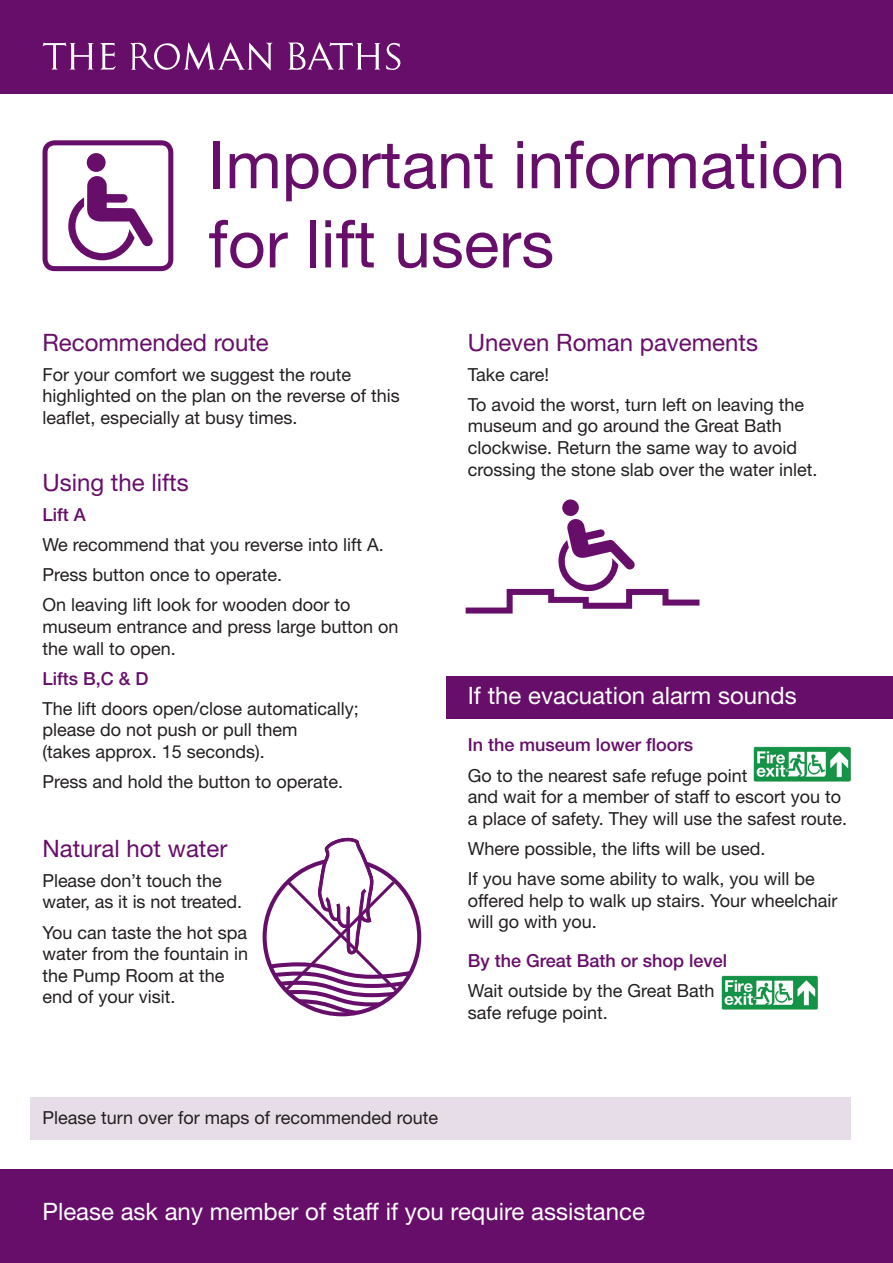
<style>
.page{position:relative;width:893px;height:1263px;background:#fff}
.page>*{position:absolute;margin:0;border:0;box-sizing:border-box;transform-origin:0 0}
.Body_text{font:66px/79.2px "Helvetica Neue";color:#670e6b}
.Heading{font:24px "Helvetica Neue";color:#fff}
.Heading-2{font:24px "Helvetica Neue";color:#670e6b}
.Body_text-2{font:18px/21.6px "Helvetica Neue";color:#231f20}
.Body_text-3{font:500 18px "Helvetica Neue";color:#670e6b}
</style>
<div class="page">
<div style="left:0;top:0;width:893px;height:94px;background:#670e6b"></div>
<div style="left:0;top:1169px;width:893px;height:94px;background:#670e6b"></div>
<svg style="left:100px;top:43px;width:16px;height:27px"></svg>
<svg style="left:43px;top:42px;width:51px;height:28px"></svg>
<svg style="left:386px;top:43px;width:15px;height:27px"></svg>
<svg style="left:288px;top:42px;width:92px;height:28px"></svg>
<svg style="left:130px;top:42px;width:143px;height:28px"></svg>
<div style="left:30px;top:1097px;width:820px;height:43px;background:#e6dde9"></div>
<div style="left:43px;top:140px;width:130px;height:131px;border:5px solid #670e6b;border-radius:9px"></div>
<svg style="left:68px;top:176px;width:85px;height:84px"></svg>
<div style="left:87px;top:153px;width:19px;height:19px;background:#670e6b;border-radius:50%"></div>
<svg style="left:265px;top:838px;width:154px;height:176px"></svg>
<div style="left:446px;top:676px;width:447px;height:43px;background:#670e6b"></div>
<svg style="left:465px;top:499px;width:235px;height:115px"></svg>
<img style="left:754px;top:747px;width:96px;height:35px">
<img style="left:721px;top:975px;width:97px;height:35px">
<p class="Body_text" style="left:208px;top:124px;width:638px">Important information for lift users</p>
<p class="Heading-2" style="left:43px;top:328px;width:228px">Recommended route</p>
<p class="Body_text-2" style="left:43px;top:363px;width:359px">For your comfort we suggest the route highlighted on the plan on the reverse of this leaflet, especially at busy times.</p>
<p class="Heading-2" style="left:43px;top:468px;width:148px">Using the lifts</p>
<p class="Body_text-3" style="left:43px;top:504px;width:45px">Lift A</p>
<p class="Body_text-2" style="left:43px;top:534px;width:343px">We recommend that you reverse into lift A.</p>
<p class="Body_text-2" style="left:43px;top:564px;width:241px">Press button once to operate.</p>
<p class="Body_text-2" style="left:43px;top:594px;width:357px">On leaving lift look for wooden door to museum entrance and press large button on the wall to open.</p>
<p class="Body_text-3" style="left:43px;top:668px;width:108px">Lifts B,C &amp; D</p>
<p class="Body_text-2" style="left:43px;top:697px;width:318px">The lift doors open/close automatically; please do not push or pull them<br>(takes approx. 15 seconds).</p>
<p class="Body_text-2" style="left:43px;top:771px;width:302px">Press and hold the button to operate.</p>
<p class="Heading-2" style="left:43px;top:834px;width:186px">Natural hot water</p>
<p class="Body_text-2" style="left:43px;top:869px;width:201px">Please don’t touch the water, as it is not treated.</p>
<p class="Body_text-2" style="left:43px;top:921px;width:207px">You can taste the hot spa water from the fountain in the Pump Room at the end of your visit.</p>
<p class="Heading-2" style="left:468px;top:328px;width:292px">Uneven Roman pavements</p>
<p class="Body_text-2" style="left:468px;top:363px;width:83px">Take care!</p>
<p class="Body_text-2" style="left:468px;top:393px;width:351px">To avoid the worst, turn left on leaving the museum and go around the Great Bath clockwise. Return the same way to avoid crossing the stone slab over the water inlet.</p>
<p class="Heading" style="left:468px;top:681px;width:330px">If the evacuation alarm sounds</p>
<p class="Body_text-3" style="left:468px;top:734px;width:227px">In the museum lower floors</p>
<p class="Body_text-2" style="left:468px;top:764px;width:381px">Go to the nearest safe refuge point<br>and wait for a member of staff to escort you to a place of safety. They will use the safest route.</p>
<p class="Body_text-2" style="left:468px;top:837px;width:299px">Where possible, the lifts will be used.</p>
<p class="Body_text-2" style="left:468px;top:867px;width:371px">If you have some ability to walk, you will be offered help to walk up stairs. Your wheelchair will go with you.</p>
<p class="Body_text-3" style="left:468px;top:950px;width:261px">By the Great Bath or shop level</p>
<p class="Body_text-2" style="left:468px;top:979px;width:248px">Wait outside by the Great Bath safe refuge point.</p>
<p class="Body_text-2" style="left:43px;top:1106px;width:397px">Please turn over for maps of recommended route</p>
<p class="Heading" style="left:43px;top:1197px;width:604px">Please ask any member of staff if you require assistance</p>
</div>
